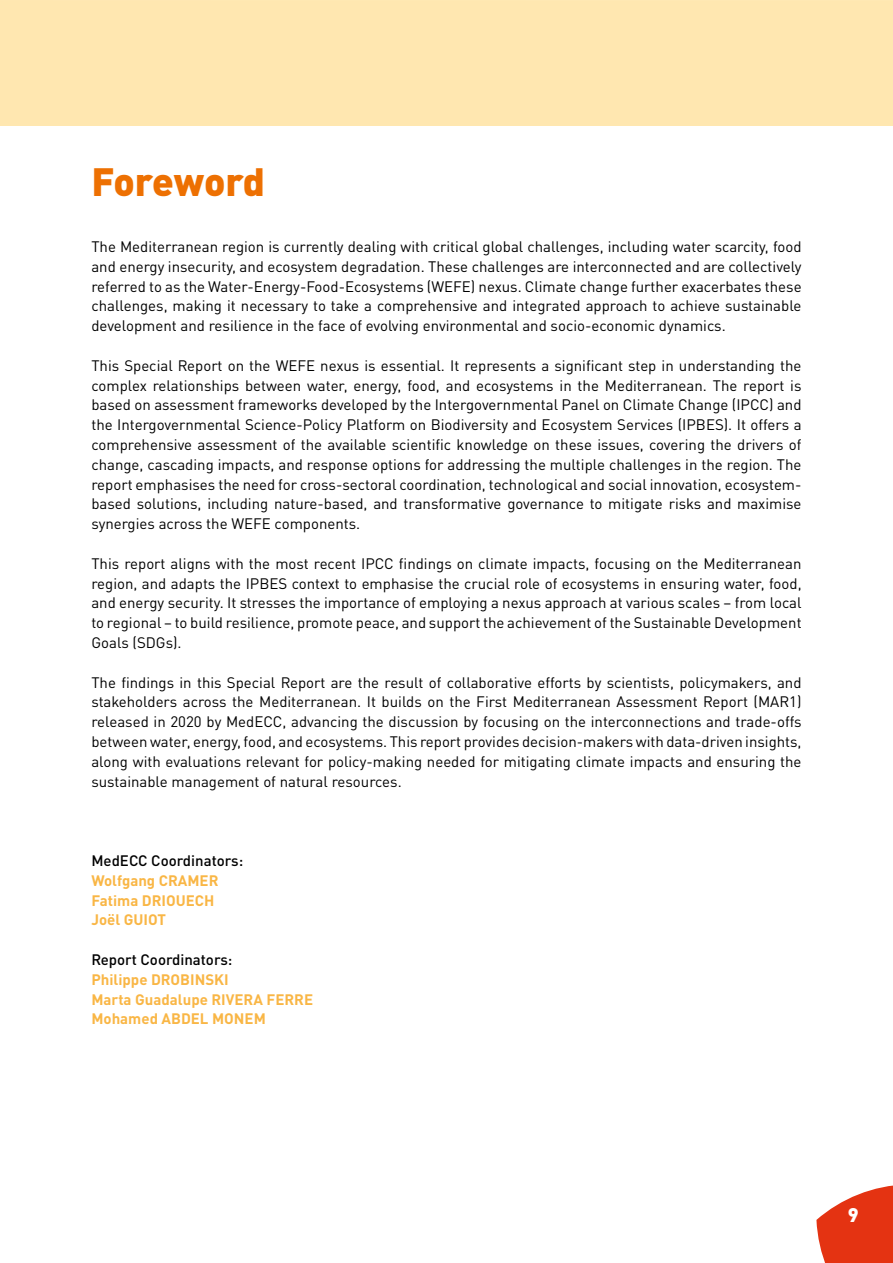
<style>
.page{position:relative;width:893px;height:1263px;background:#fff}
.page>*{position:absolute;margin:0;border:0;box-sizing:border-box;transform-origin:0 0}
.t1{font:900 39px "DIN Pro";letter-spacing:-.005em;color:#ed7002}
.t2{font:900 19.5px "DIN Pro";color:#fff}
.t3{font:15px/19.8px "DIN Pro";color:#000;text-align:justify}
.t4{font:700 15px "DIN Pro";color:#f9b645}
.t5{font:500 15px "DIN Pro";color:#000}
</style>
<div class="page">
<svg style="left:816px;top:1185px;width:77px;height:78px"></svg>
<div style="left:0;top:0;width:893px;height:126px;background:#ffe7b0"></div>
<hr style="left:0;top:0;width:893px;height:1px;background:#fff3cc">
<p class="t1" style="left:91px;top:148px;width:175px">Foreword</p>
<p class="t3" style="left:91px;top:235px;width:712px">The Mediterranean region is currently dealing with critical global challenges, including water scarcity, food and energy insecurity, and ecosystem degradation. These challenges are interconnected and are collectively referred to as the Water-Energy-Food-Ecosystems (WEFE) nexus. Climate change further exacerbates these challenges, making it necessary to take a comprehensive and integrated approach to achieve sustainable development and resilience in the face of evolving environmental and socio-economic dynamics.</p>
<p class="t3" style="left:91px;top:354px;width:712px">This Special Report on the WEFE nexus is essential. It represents a significant step in understanding the complex relationships between water, energy, food, and ecosystems in the Mediterranean. The report is based on assessment frameworks developed by the Intergovernmental Panel on Climate Change (IPCC) and the Intergovernmental Science-Policy Platform on Biodiversity and Ecosystem Services (IPBES). It offers a comprehensive assessment of the available scientific knowledge on these issues, covering the drivers of change, cascading impacts, and response options for addressing the multiple challenges in the region. The report emphasises the need for cross-sectoral coordination, technological and social innovation, ecosystem&shy;based solutions, including nature-based, and transformative governance to mitigate risks and maximise synergies across the WEFE components.</p>
<p class="t3" style="left:91px;top:552px;width:712px">This report aligns with the most recent IPCC findings on climate impacts, focusing on the Mediterranean region, and adapts the IPBES context to emphasise the crucial role of ecosystems in ensuring water, food, and energy security. It stresses the importance of employing a nexus approach at various scales – from local to regional – to build resilience, promote peace, and support the achievement of the Sustainable Development Goals (SDGs).</p>
<p class="t3" style="left:91px;top:671px;width:712px">The findings in this Special Report are the result of collaborative efforts by scientists, policymakers, and stakeholders across the Mediterranean. It builds on the First Mediterranean Assessment Report (MAR1) released in 2020 by MedECC, advancing the discussion by focusing on the interconnections and trade-offs between water, energy, food, and ecosystems. This report provides decision-makers with data-driven insights, along with evaluations relevant for policy-making needed for mitigating climate impacts and ensuring the sustainable management of natural resources.</p>
<p class="t5" style="left:91px;top:848px;width:153px">MedECC Coordinators:</p>
<p class="t4" style="left:91px;top:868px;width:129px">Wolfgang CRAMER</p>
<p class="t4" style="left:91px;top:887px;width:125px">Fatima DRIOUECH</p>
<p class="t4" style="left:91px;top:907px;width:76px">Joël GUIOT</p>
<p class="t5" style="left:91px;top:947px;width:143px">Report Coordinators:</p>
<p class="t4" style="left:91px;top:967px;width:139px">Philippe DROBINSKI</p>
<p class="t4" style="left:91px;top:986px;width:223px">Marta Guadalupe RIVERA FERRE</p>
<p class="t4" style="left:91px;top:1006px;width:176px">Mohamed ABDEL MONEM</p>
<h2 class="t2" style="left:848px;top:1198px;width:12px">9</h2>
</div>
